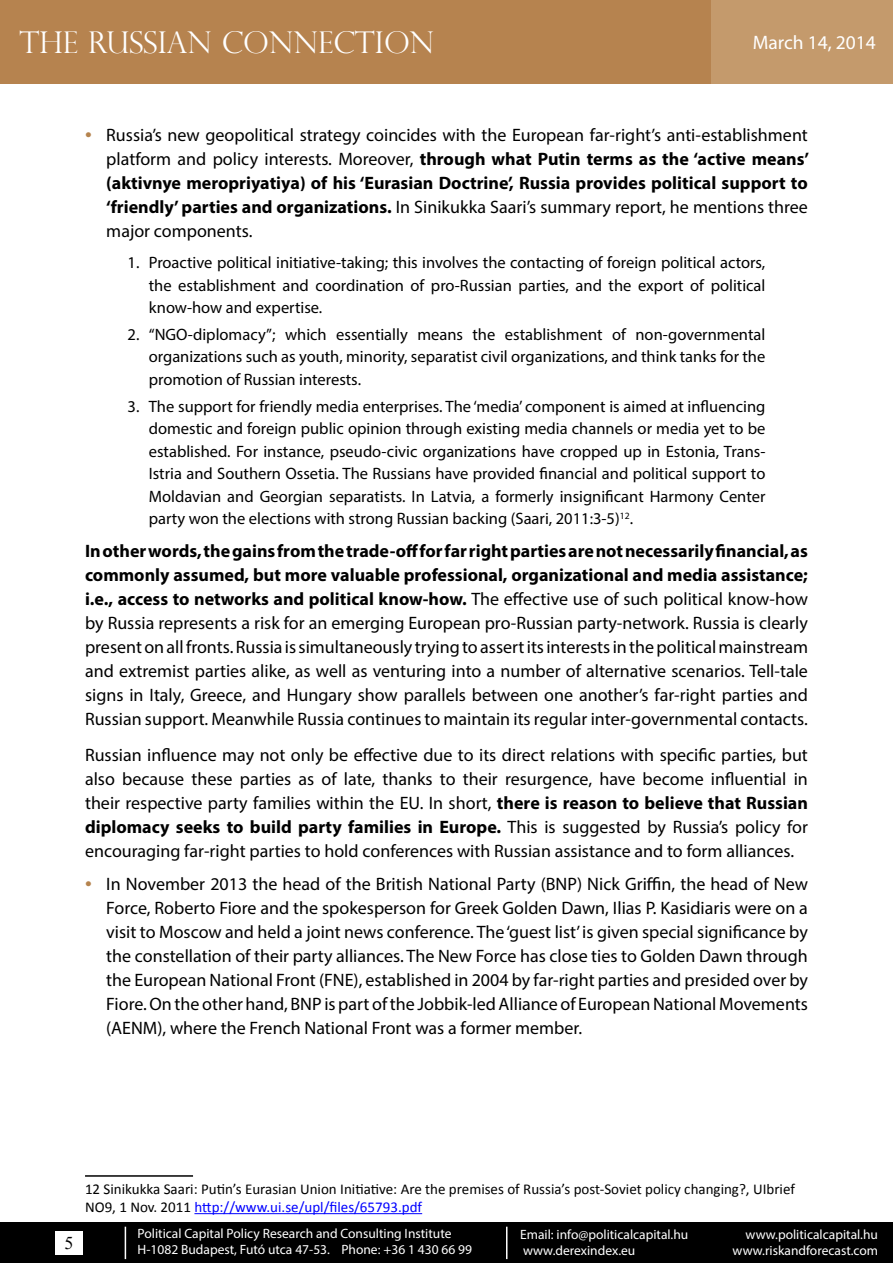
<style>
.page{position:relative;width:893px;height:1263px;background:#fff}
.page>*{position:absolute;margin:0;border:0;box-sizing:border-box;transform-origin:0 0}
.t1{font:300 30px "Perpetua Titling";color:#fff}
.t2{font:19.5px "Myriad Pro";color:#fff}
.t3{font:18px/24px "Myriad Pro";color:#000;text-align:justify}
.t4{font:18px "Times New Roman";color:#000}
.t5{font:16.5px/22.5px "Myriad Pro";color:#000;text-align:justify}
.t6{font:15px/18px "Calibri";color:#000}
.t7{font:13.5px/16.2px "Myriad Pro";color:#fff}
.s1{font-size:24px;color:#b5834e}
.s2{font-weight:700}
.s3{color:#00f}
</style>
<div class="page">
<div style="left:0;top:1222px;width:893px;height:41px;background:#000"></div>
<hr style="left:125px;top:1227px;width:1px;height:32px;background:#fff">
<div style="left:55px;top:1231px;width:27px;height:23px;background:#fff"></div>
<hr style="left:506px;top:1227px;width:1px;height:32px;background:#fff">
<div style="left:0;top:0;width:893px;height:84px;background:#b6834f"></div>
<div style="left:711px;top:0;width:182px;height:84px;background:#c49a6c"></div>
<hr style="left:85px;top:1175px;width:108px;height:2px;background:#000">
<hr style="left:194px;top:1213px;width:228px;height:1px;background:#00f">
<h1 class="t1" style="left:19px;top:24px;width:416px">THE RUSSIAN CONNECTION</h1>
<p class="t2" style="left:753px;top:31px;width:125px">March 14, 2014</p>
<p class="t3" style="left:106px;top:123px;width:704px;text-indent:-21px"><span class="s1">•</span> Russia’s new geopolitical strategy coincides with the European far-right’s anti-establishment platform and policy interests. Moreover, <span class="s2">through what Putin terms as the ‘active means’ (aktivnye meropriyatiya) of his ‘Eurasian Doctrine’, Russia provides political support to ‘friendly’ parties and organizations.</span> In Sinikukka Saari’s summary report, he mentions three major components.</p>
<p class="t5" style="left:149px;top:251px;width:618px;text-indent:-21px">1. Proactive political initiative-taking; this involves the contacting of foreign political actors, the establishment and coordination of pro-Russian parties, and the export of political know-how and expertise.</p>
<p class="t5" style="left:149px;top:323px;width:618px;text-indent:-21px">2. “NGO-diplomacy”; which essentially means the establishment of non-governmental organizations such as youth, minority, separatist civil organizations, and think tanks for the promotion of Russian interests.</p>
<p class="t5" style="left:149px;top:395px;width:618px;text-indent:-21px">3. The support for friendly media enterprises. The ‘media’ component is aimed at influencing domestic and foreign public opinion through existing media channels or media yet to be established. For instance, pseudo-civic organizations have cropped up in Estonia, Trans-Istria and Southern Ossetia. The Russians have provided financial and political support to Moldavian and Georgian separatists. In Latvia, a formerly insignificant Harmony Center party won the elections with strong Russian backing (Saari, 2011:3-5)<sup>12</sup>.</p>
<p class="t3" style="left:85px;top:538px;width:724px"><span class="s2">In other words, the gains from the trade-off for far right parties are not necessarily financial, as commonly assumed, but more valuable professional, organizational and media assistance; i.e., access to networks and political know-how.</span> The effective use of such political know-how by Russia represents a risk for an emerging European pro-Russian party-network. Russia is clearly present on all fronts. Russia is simultaneously trying to assert its interests in the political mainstream and extremist parties alike, as well as venturing into a number of alternative scenarios. Tell-tale signs in Italy, Greece, and Hungary show parallels between one another’s far-right parties and Russian support. Meanwhile Russia continues to maintain its regular inter-governmental contacts.</p>
<p class="t3" style="left:85px;top:743px;width:724px">Russian influence may not only be effective due to its direct relations with specific parties, but also because these parties as of late, thanks to their resurgence, have become influential in their respective party families within the EU. In short, <span class="s2">there is reason to believe that Russian diplomacy seeks to build party families in Europe.</span> This is suggested by Russia’s policy for encouraging far-right parties to hold conferences with Russian assistance and to form alliances.</p>
<p class="t3" style="left:106px;top:872px;width:703px;text-indent:-21px"><span class="s1">•</span> In November 2013 the head of the British National Party (BNP) Nick Griffin, the head of New Force, Roberto Fiore and the spokesperson for Greek Golden Dawn, Ilias P. Kasidiaris were on a visit to Moscow and held a joint news conference. The ‘guest list’ is given special significance by the constellation of their party alliances. The New Force has close ties to Golden Dawn through the European National Front (FNE), established in 2004 by far-right parties and presided over by Fiore. On the other hand, BNP is part of the Jobbik-led Alliance of European National Movements (AENM), where the French National Front was a former member.</p>
<p class="t4" style="left:64px;top:1231px;width:10px">5</p>
<p class="t6" style="left:85px;top:1179px;width:711px">12 Sinikukka Saari: Putin’s Eurasian Union Initiative: Are the premises of Russia’s post-Soviet policy changing?, UIbrief<br>NO9, 1 Nov. 2011 <span class="s3">http://www.ui.se/upl/files/65793.pdf</span></p>
<p class="t7" style="left:138px;top:1225px;width:336px">Political Capital Policy Research and Consulting Institute<br>H-1082 Budapest, Futó utca 47-53. Phone: +36 1 430 66 99</p>
<p class="t7" style="left:520px;top:1226px;width:170px">Email: info@politicalcapital.hu</p>
<p class="t7" style="left:746px;top:1226px;width:134px">www.politicalcapital.hu</p>
<p class="t7" style="left:523px;top:1242px;width:114px">www.derexindex.eu</p>
<p class="t7" style="left:733px;top:1242px;width:147px">www.riskandforecast.com</p>
</div>
